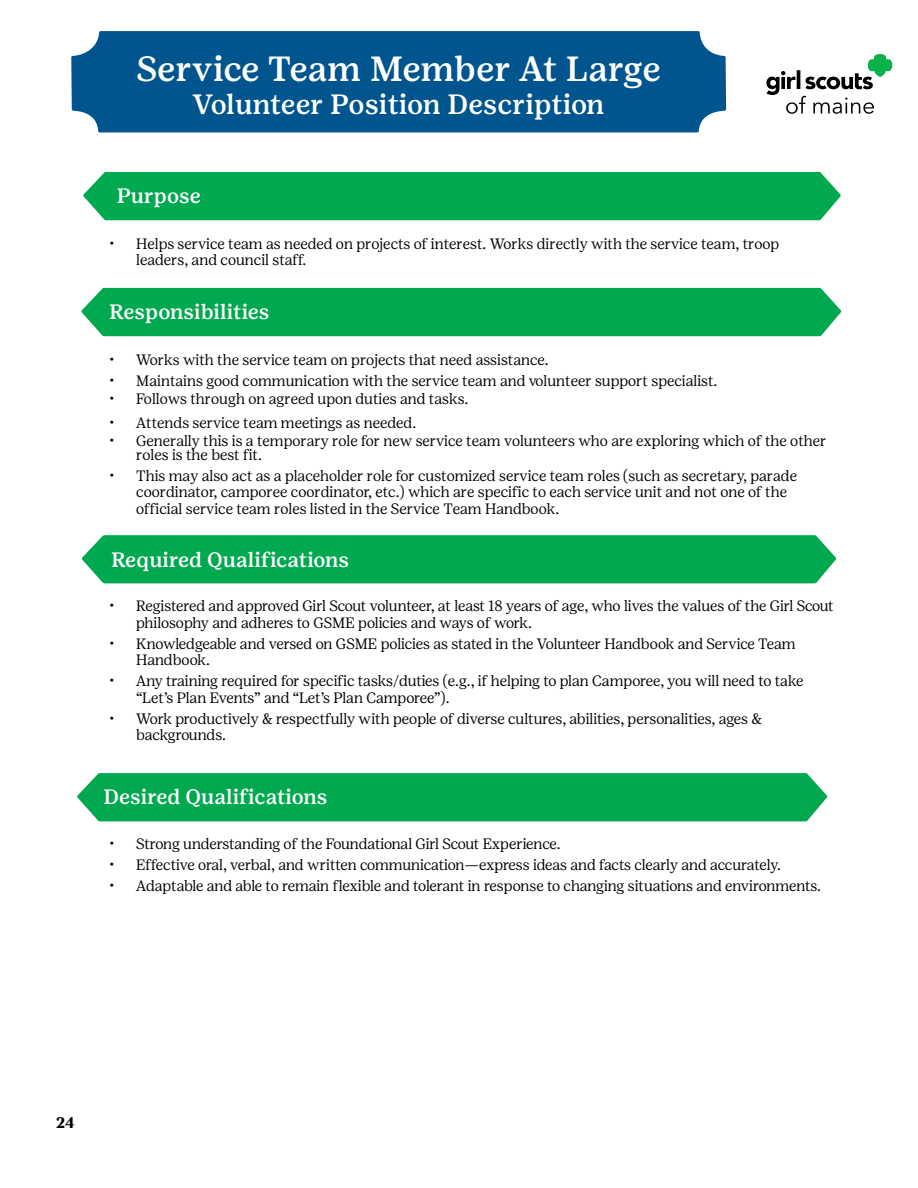
<style>
.page{position:relative;width:918px;height:1188px;background:#fff}
.page>*{position:absolute;margin:0;border:0;box-sizing:border-box;transform-origin:0 0}
.t1{font:500 34.95px "Girl Scout Text";color:#fff}
.t2{font:500 27.9px "Girl Scout Text";color:#fff}
.t3{font:500 20.85px "Girl Scout Text";color:#fff}
.t4{font:700 15.3px "Girl Scout Text";color:#000}
.t5{font:300 15px/16.5px "Girl Scout Display";color:#000}
</style>
<div class="page">
<div style="left:71px;top:31px;width:655px;height:101px;background:#00558f"></div>
<svg style="left:766px;top:54px;width:126px;height:60px"></svg>
<div style="left:83px;top:172px;width:758px;height:48px;background:#00a850"></div>
<div style="left:81px;top:288px;width:760px;height:48px;background:#00a850"></div>
<div style="left:82px;top:535px;width:754px;height:48px;background:#00a850"></div>
<div style="left:77px;top:773px;width:750px;height:48px;background:#00a850"></div>
<h1 class="t1" style="left:136px;top:49px;width:526px">Service Team Member At Large</h1>
<h2 class="t2" style="left:193px;top:89px;width:414px">Volunteer Position Description</h2>
<h3 class="t3" style="left:117px;top:184px;width:86px">Purpose</h3>
<p class="t5" style="left:136px;top:236px;width:645px;text-indent:-27px">• Helps service team as needed on projects of interest. Works directly with the service team, troop leaders, and council staff.</p>
<h3 class="t3" style="left:109px;top:300px;width:162px">Responsibilities</h3>
<p class="t5" style="left:109px;top:351px;width:441px">• Works with the service team on projects that need assistance.</p>
<p class="t5" style="left:109px;top:372px;width:610px">• Maintains good communication with the service team and volunteer support specialist.</p>
<p class="t5" style="left:109px;top:391px;width:361px">• Follows through on agreed upon duties and tasks.</p>
<p class="t5" style="left:109px;top:414px;width:309px">• Attends service team meetings as needed.</p>
<p class="t5" style="left:136px;top:434px;width:692px;line-height:14px;text-indent:-27px">• Generally this is a temporary role for new service team volunteers who are exploring which of the other roles is the best fit.</p>
<p class="t5" style="left:136px;top:468px;width:662px;text-indent:-27px">• This may also act as a placeholder role for customized service team roles (such as secretary, parade coordinator, camporee coordinator, etc.) which are specific to each service unit and not one of the official service team roles listed in the Service Team Handbook.</p>
<h3 class="t3" style="left:111px;top:548px;width:240px">Required Qualifications</h3>
<p class="t5" style="left:136px;top:598px;width:699px;text-indent:-27px">• Registered and approved Girl Scout volunteer, at least 18 years of age, who lives the values of the Girl Scout philosophy and adheres to GSME policies and ways of work.</p>
<p class="t5" style="left:136px;top:635px;width:661px;text-indent:-27px">• Knowledgeable and versed on GSME policies as stated in the Volunteer Handbook and Service Team<br>Handbook.</p>
<p class="t5" style="left:136px;top:673px;width:669px;text-indent:-27px">• Any training required for specific tasks/duties (e.g., if helping to plan Camporee, you will need to take “Let’s Plan Events” and “Let’s Plan Camporee”).</p>
<p class="t5" style="left:136px;top:710px;width:628px;text-indent:-27px">• Work productively &amp; respectfully with people of diverse cultures, abilities, personalities, ages &amp; backgrounds.</p>
<h3 class="t3" style="left:104px;top:785px;width:225px">Desired Qualifications</h3>
<p class="t5" style="left:109px;top:835px;width:453px">• Strong understanding of the Foundational Girl Scout Experience.</p>
<p class="t5" style="left:109px;top:856px;width:673px">• Effective oral, verbal, and written communication—express ideas and facts clearly and accurately.</p>
<p class="t5" style="left:109px;top:877px;width:713px">• Adaptable and able to remain flexible and tolerant in response to changing situations and environments.</p>
<p class="t4" style="left:56px;top:1114px;width:20px">24</p>
</div>
